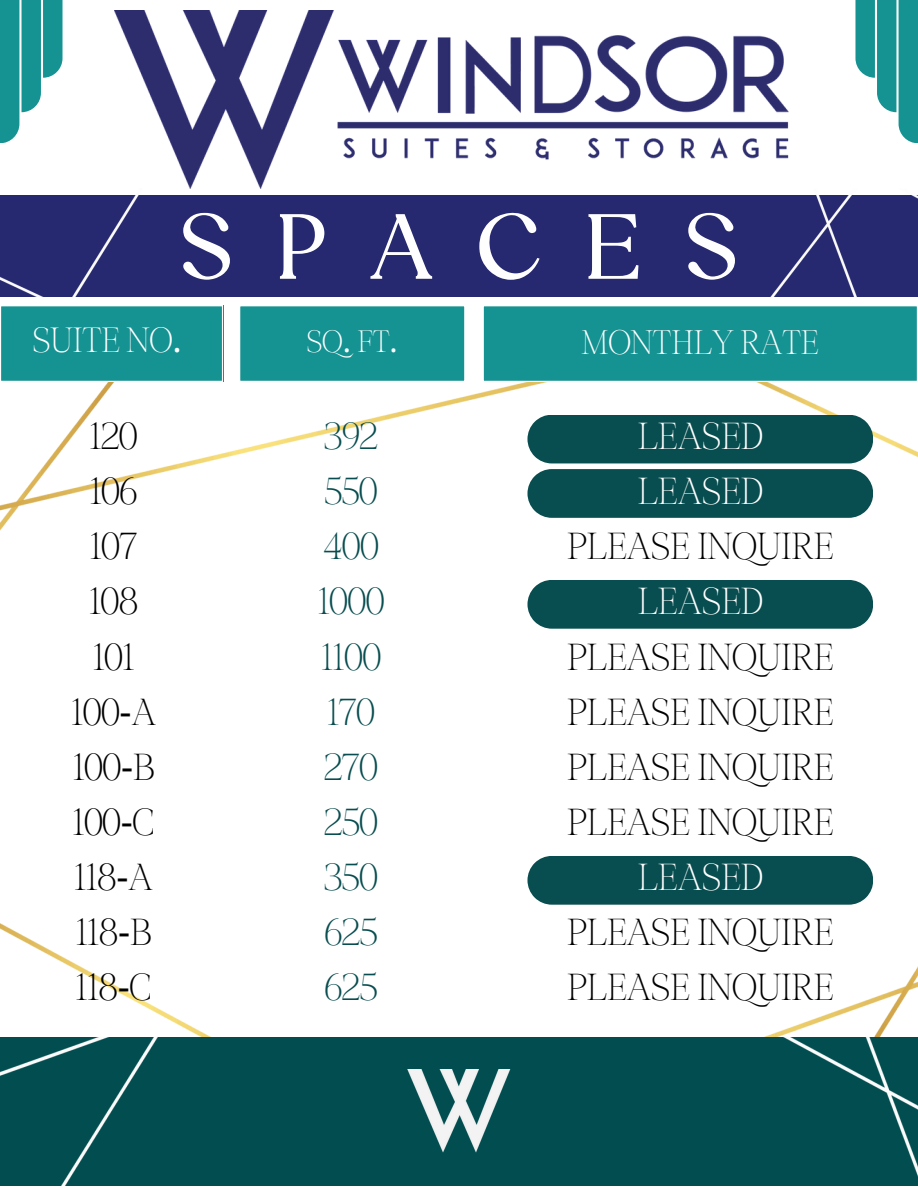
<style>
.page{position:relative;width:918px;height:1188px;background:#fff}
.page>*{position:absolute;margin:0;border:0;box-sizing:border-box;transform-origin:0 0}
.t1{font:91.35px "Editorial Today";letter-spacing:.5em;color:#fefefe}
.t2{font:37.5px/55.2px "Role Model Personal Use Regular";color:#000;text-align:center}
.t3{font:37.5px/55.2px "Role Model Personal Use Regular";color:#084d4f}
.t4{font:34.95px "Role Model Personal Use Regular";color:#fefefe}
.t5{font:33.9px "Role Model Personal Use Regular";color:#fefefe}
.t6{font:30.9px "Role Model Personal Use Regular";color:#fefefe}
.s1{font-family:"Noto Sans"}
.s2{color:#fff}
.s3{color:#fefefe}
</style>
<div class="page">
<img style="left:0;top:305px;width:918px;height:732px">
<div style="left:0;top:305px;width:223px;height:77px;background:#159292"></div>
<div style="left:239px;top:305px;width:226px;height:77px;background:#159292"></div>
<div style="left:527px;top:415px;width:346px;height:48px;background:#084d4f"></div>
<div style="left:527px;top:580px;width:346px;height:49px;background:#084d4f"></div>
<div style="left:527px;top:856px;width:346px;height:49px;background:#084d4f"></div>
<div style="left:0;top:1037px;width:918px;height:149px;background:#024d4f"></div>
<div style="left:483px;top:305px;width:435px;height:77px;background:#159292"></div>
<img style="left:115px;top:10px;width:674px;height:178px">
<img style="left:406px;top:1069px;width:105px;height:85px">
<svg style="left:527px;top:469px;width:346px;height:49px;background:#115355"></svg>
<div style="left:0;top:195px;width:918px;height:102px;background:#262870"></div>
<svg style="left:0;top:0;width:63px;height:143px"></svg>
<svg style="left:855px;top:0;width:63px;height:143px"></svg>
<h1 class="t1" style="left:181px;top:193px;width:558px">SPACES</h1>
<p class="t4" style="left:33px;top:325px;width:151px">SUITE NO<span class="s1">.</span></p>
<h3 class="t6" style="left:307px;top:328px;width:93px">SQ<span class="s1">.</span> FT<span class="s1">.</span></h3>
<p class="t5" style="left:582px;top:328px;width:238px">MONTHLY RATE</p>
<h2 class="t2" style="left:72px;top:411px;width:86px">120<br>106<br>107<br>108<br>101<br>100<span class="s1">-</span>A<br>100<span class="s1">-</span>B<br>100<span class="s1">-</span>C<br>118<span class="s1">-</span>A<br>118<span class="s1">-</span>B<br>118<span class="s1">-</span>C</h2>
<h2 class="t3" style="left:318px;top:411px;width:68px">392<br>550<br>400<br>1000<br>1100<br>170<br>270<br>250<br>350<br>625<br>625</h2>
<h2 class="t2" style="left:567px;top:411px;width:268px"><span class="s2">LEASED<br>LEASED<br></span>PLEASE INQUIRE<br><span class="s3">LEASED<br></span>PLEASE INQUIRE<br>PLEASE INQUIRE<br>PLEASE INQUIRE<br>PLEASE INQUIRE<br><span class="s2">LEASED<br></span>PLEASE INQUIRE<br>PLEASE INQUIRE</h2>
</div>
